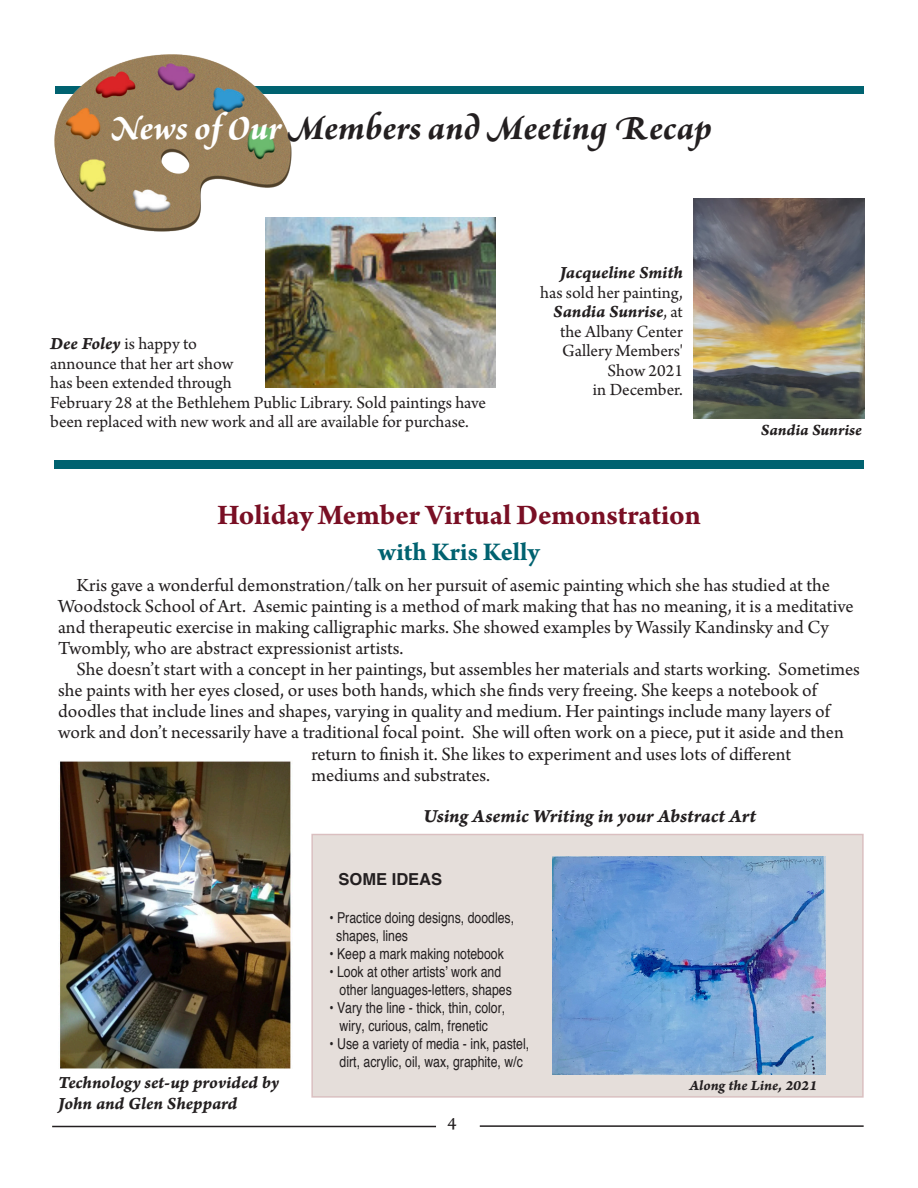
<style>
.page{position:relative;width:918px;height:1188px;background:#fff}
.page>*{position:absolute;margin:0;border:0;box-sizing:border-box;transform-origin:0 0}
.HEADING_IN_PALLETTE{font:italic 700 36px "Arno Pro";color:#231f20}
.t1{font:700 30px "Arno Pro";letter-spacing:-.005em;color:#790f24}
.t2{font:700 27px "Arno Pro";color:#006270}
.t3{font:19.5px/21px "Arno Pro";color:#231f20}
.t4{font:19.5px "Arno Pro Bold Italic Caption";letter-spacing:-.005em;color:#231f20}
.t5{font:18px/19.5px "Arno Pro";color:#231f20;text-align:center}
.t6{font:18px "Arno Pro Bold Italic Caption";letter-spacing:-.005em;color:#231f20}
.t7{font:18px "Arno Pro Caption";color:#231f20}
.t8{font:16.5px "Arno Pro Bold Italic Caption";letter-spacing:-.005em;color:#231f20}
.t9{font:700 16.5px "Helvetica";color:#231f20}
.t10{font:condensed 15px "Helvetica";color:#231f20}
.t11{font:15px "Arno Pro Bold Italic Caption";color:#231f20}
.s1{color:#fff}
.s2{font-family:"Arno Pro Bold Italic Caption"}
</style>
<div class="page">
<div style="left:311px;top:834px;width:553px;height:264px;background:#e5deda"></div>
<hr style="left:52px;top:1126px;width:384px;height:1px;background:#231f20">
<hr style="left:480px;top:1125px;width:384px;height:2px;background:#231f20">
<div style="left:55px;top:86px;width:809px;height:7px;background:#006270"></div>
<img style="left:54px;top:55px;width:238px;height:176px">
<img style="left:60px;top:761px;width:231px;height:307px">
<div style="left:54px;top:460px;width:810px;height:9px;background:#006270"></div>
<img style="left:693px;top:198px;width:171px;height:220px">
<img style="left:265px;top:217px;width:230px;height:170px">
<img style="left:553px;top:856px;width:273px;height:219px">
<p class="HEADING_IN_PALLETTE" style="left:110px;top:107px;width:604px"><span class="s1">News of Our</span> Members and Meeting Recap</p>
<p class="t5" style="left:50px;top:335px;width:148px"><span class="s2">Dee Foley</span> is happy to</p>
<p class="t5" style="left:50px;top:355px;width:184px">announce that her art show</p>
<p class="t5" style="left:50px;top:374px;width:183px">has been extended through</p>
<p class="t5" style="left:50px;top:394px;width:437px;text-align:left">February 28 at the Bethlehem Public Library. Sold paintings have been replaced with new work and all are available for purchase.</p>
<p class="t6" style="left:560px;top:261px;width:125px">Jacqueline Smith</p>
<p class="t5" style="left:540px;top:283px;width:144px">has sold her painting,</p>
<p class="t5" style="left:553px;top:303px;width:131px"><span class="s2">Sandia Sunrise</span>, at the Albany Center</p>
<p class="t5" style="left:562px;top:342px;width:122px;text-align:right">Gallery Members'<br>Show 2021</p>
<p class="t5" style="left:593px;top:381px;width:91px">in December.</p>
<p class="t8" style="left:761px;top:420px;width:103px">Sandia Sunrise</p>
<p class="t1" style="left:217px;top:498px;width:485px">Holiday Member Virtual Demonstration</p>
<p class="t2" style="left:378px;top:537px;width:163px">with Kris Kelly</p>
<p class="t3" style="left:58px;top:575px;width:797px;text-indent:19px">Kris gave a wonderful demonstration/talk on her pursuit of asemic painting which she has studied at the Woodstock School of Art. Asemic painting is a method of mark making that has no meaning, it is a meditative and therapeutic exercise in making calligraphic marks. She showed examples by Wassily Kandinsky and Cy Twombly, who are abstract expressionist artists.</p>
<p class="t3" style="left:58px;top:659px;width:803px;text-indent:18px">She doesn’t start with a concept in her paintings, but assembles her materials and starts working. Sometimes she paints with her eyes closed, or uses both hands, which she finds very freeing. She keeps a notebook of doodles that include lines and shapes, varying in quality and medium. Her paintings include many layers of work and don’t necessarily have a traditional focal point. She will often work on a piece, put it aside and then</p>
<p class="t3" style="left:311px;top:744px;width:481px">return to finish it. She likes to experiment and uses lots of different mediums and substrates.</p>
<p class="t4" style="left:423px;top:804px;width:334px">Using Asemic Writing in your Abstract Art</p>
<p class="t6" style="left:58px;top:1071px;width:223px">Technology set-up provided by</p>
<p class="t6" style="left:58px;top:1093px;width:181px">John and Glen Sheppard</p>
<p class="t9" style="left:339px;top:866px;width:105px">SOME IDEAS</p>
<p class="t10" style="left:329px;top:908px;width:186px">• Practice doing designs, doodles,</p>
<p class="t10" style="left:336px;top:926px;width:73px">shapes, lines</p>
<p class="t10" style="left:329px;top:944px;width:176px">• Keep a mark making notebook</p>
<p class="t10" style="left:329px;top:962px;width:173px">• Look at other artists’ work and</p>
<p class="t10" style="left:340px;top:980px;width:174px">other languages-letters, shapes</p>
<p class="t10" style="left:329px;top:998px;width:177px">• Vary the line - thick, thin, color,</p>
<p class="t10" style="left:340px;top:1016px;width:150px">wiry, curious, calm, frenetic</p>
<p class="t10" style="left:329px;top:1034px;width:201px">• Use a variety of media - ink, pastel,</p>
<p class="t10" style="left:340px;top:1052px;width:185px">dirt, acrylic, oil, wax, graphite, w/c</p>
<p class="t7" style="left:448px;top:1113px;width:10px">4</p>
<p class="t11" style="left:689px;top:1075px;width:129px">Along the Line, 2021</p>
</div>
